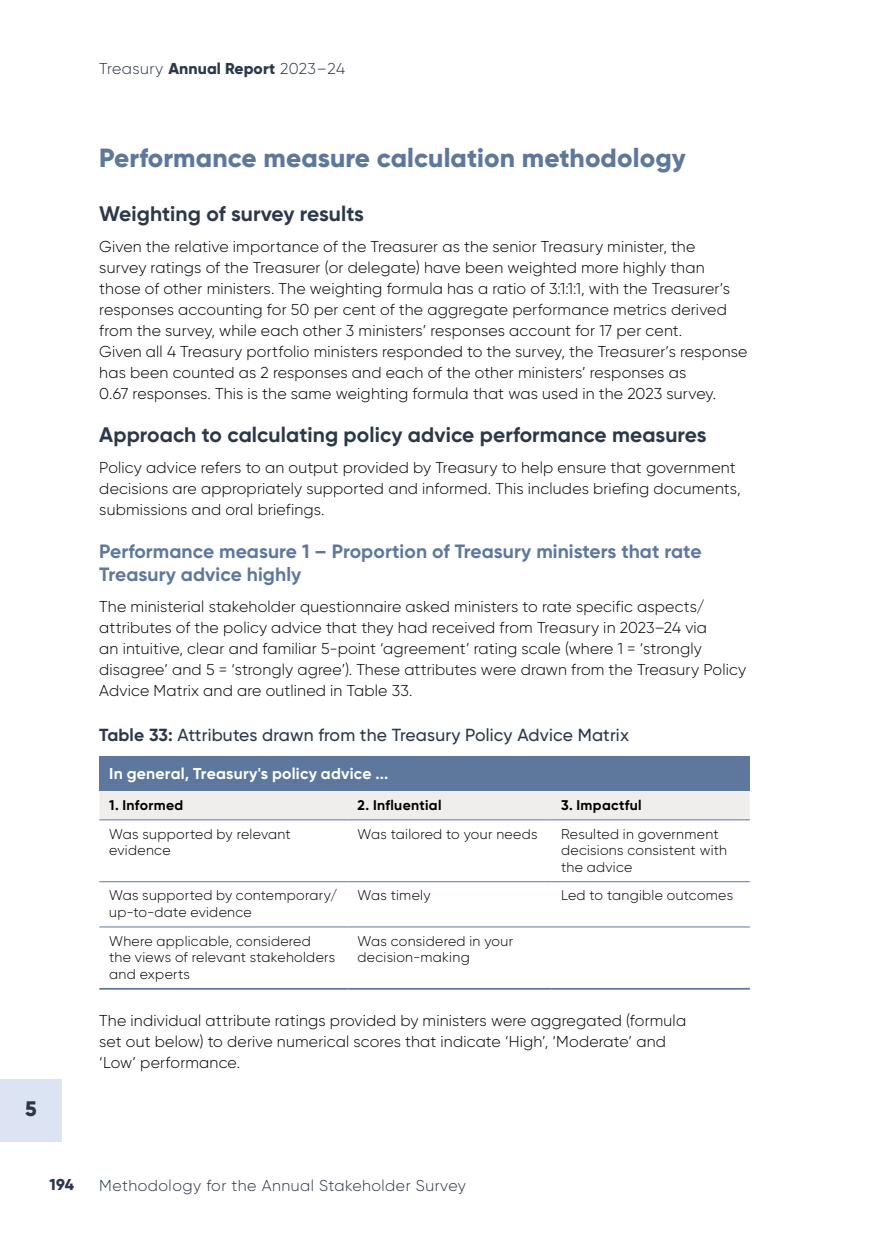
<style>
.page{position:relative;width:874px;height:1241px;background:#fff}
.page>*{position:absolute;margin:0;border:0;box-sizing:border-box;transform-origin:0 0}
.Heading_2{font:800 26.25px "Gilroy";letter-spacing:.005em;color:#5d779d}
.Heading_3{font:700 21px "Gilroy";letter-spacing:.005em;color:#2b384a}
.t1{font:800 21px "Gilroy";color:#2b384a}
.Heading_4{font:700 19.25px/22.8px "Gilroy";letter-spacing:.005em;color:#5d779d}
.Table_Heading{font:500 17.5px "Gilroy";letter-spacing:.01em;color:#2b384a}
.t2{font:300 15.75px/21px "Gilroy";letter-spacing:.01em;color:#000}
.t3{font:300 15.75px "Gilroy";letter-spacing:.03em;color:#2b384a}
.Table_Column_Header{font:700 15.75px "Gilroy";letter-spacing:.015em;color:#fff}
.t4{font:800 15.75px "Gilroy";color:#2b384a}
.Table_body_text{font:300 14px/16.6px "Gilroy";letter-spacing:.02em;color:#000}
.Table_Subhead{font:700 14px "Gilroy";letter-spacing:.025em;color:#000}
.s1{font-weight:800}
.s2{font-weight:700}
</style>
<div class="page">
<div style="left:0;top:1079px;width:62px;height:62px;background:#dce4f4"></div>
<div style="left:99px;top:756px;width:650px;height:35px;background:#5d779d"></div>
<div style="left:99px;top:791px;width:650px;height:28px;background:#efeeed"></div>
<hr style="left:99px;top:881px;width:248px;height:1px;background:#5d779d">
<hr style="left:347px;top:881px;width:204px;height:1px;background:#5d779d">
<hr style="left:551px;top:881px;width:198px;height:1px;background:#5d779d">
<hr style="left:99px;top:926px;width:248px;height:1px;background:#5d779d">
<hr style="left:347px;top:926px;width:204px;height:1px;background:#5d779d">
<hr style="left:551px;top:926px;width:198px;height:1px;background:#5d779d">
<hr style="left:99px;top:819px;width:248px;height:1px;background:#5d779d">
<hr style="left:347px;top:819px;width:204px;height:1px;background:#5d779d">
<hr style="left:551px;top:819px;width:198px;height:1px;background:#5d779d">
<hr style="left:99px;top:987px;width:248px;height:2px;background:#5d779d">
<hr style="left:347px;top:987px;width:204px;height:2px;background:#5d779d">
<hr style="left:551px;top:987px;width:198px;height:2px;background:#5d779d">
<p class="t3" style="left:99px;top:59px;width:247px">Treasury <span class="s1">Annual Report</span> 2023–24</p>
<h2 class="t1" style="left:25px;top:1095px;width:13px">5</h2>
<h2 class="Heading_2" style="left:99px;top:141px;width:587px">Performance measure calculation methodology</h2>
<h3 class="Heading_3" style="left:99px;top:200px;width:266px">Weighting of survey results</h3>
<p class="t2" style="left:99px;top:235px;width:649px">Given the relative importance of the Treasurer as the senior Treasury minister, the<br>survey ratings of the Treasurer (or delegate) have been weighted more highly than those of other ministers. The weighting formula has a ratio of 3:1:1:1, with the Treasurer’s responses accounting for 50 per cent of the aggregate performance metrics derived from the survey, while each other 3 ministers’ responses account for 17 per cent.<br>Given all 4 Treasury portfolio ministers responded to the survey, the Treasurer’s response has been counted as 2 responses and each of the other ministers’ responses as<br>0.67 responses. This is the same weighting formula that was used in the 2023 survey.</p>
<h3 class="Heading_3" style="left:99px;top:421px;width:608px">Approach to calculating policy advice performance measures</h3>
<p class="t2" style="left:99px;top:457px;width:642px">Policy advice refers to an output provided by Treasury to help ensure that government decisions are appropriately supported and informed. This includes briefing documents, submissions and oral briefings.</p>
<h4 class="Heading_4" style="left:99px;top:539px;width:603px">Performance measure 1 – Proportion of Treasury ministers that rate<br>Treasury advice highly</h4>
<p class="t2" style="left:99px;top:595px;width:648px">The ministerial stakeholder questionnaire asked ministers to rate specific aspects/ attributes of the policy advice that they had received from Treasury in 2023–24 via<br>an intuitive, clear and familiar 5‑point ‘agreement’ rating scale (where 1 = ‘strongly disagree’ and 5 = ‘strongly agree’). These attributes were drawn from the Treasury Policy Advice Matrix and are outlined in Table 33.</p>
<p class="Table_Heading" style="left:99px;top:724px;width:531px"><span class="s2">Table 33:</span> Attributes drawn from the Treasury Policy Advice Matrix</p>
<p class="Table_Column_Header" style="left:109px;top:763px;width:280px">In general, Treasury's policy advice ...</p>
<p class="Table_Subhead" style="left:109px;top:796px;width:75px">1. Informed</p>
<p class="Table_Subhead" style="left:357px;top:796px;width:85px">2. Influential</p>
<p class="Table_Subhead" style="left:561px;top:796px;width:82px">3. Impactful</p>
<p class="Table_body_text" style="left:109px;top:825px;width:183px">Was supported by relevant evidence</p>
<p class="Table_body_text" style="left:357px;top:825px;width:181px">Was tailored to your needs</p>
<p class="Table_body_text" style="left:561px;top:825px;width:167px">Resulted in government decisions consistent with the advice</p>
<p class="Table_body_text" style="left:109px;top:886px;width:230px">Was supported by contemporary/ up‑to‑date evidence</p>
<p class="Table_body_text" style="left:357px;top:886px;width:74px">Was timely</p>
<p class="Table_body_text" style="left:561px;top:886px;width:173px">Led to tangible outcomes</p>
<p class="Table_body_text" style="left:109px;top:932px;width:227px">Where applicable, considered the views of relevant stakeholders and experts</p>
<p class="Table_body_text" style="left:357px;top:932px;width:157px">Was considered in your decision‑making</p>
<p class="t2" style="left:99px;top:1009px;width:588px">The individual attribute ratings provided by ministers were aggregated (formula set out below) to derive numerical scores that indicate ‘High’, ‘Moderate’ and ‘Low’ performance.</p>
<p class="t4" style="left:50px;top:1174px;width:26px">194</p>
<p class="t3" style="left:99px;top:1175px;width:368px">Methodology for the Annual Stakeholder Survey</p>
</div>
